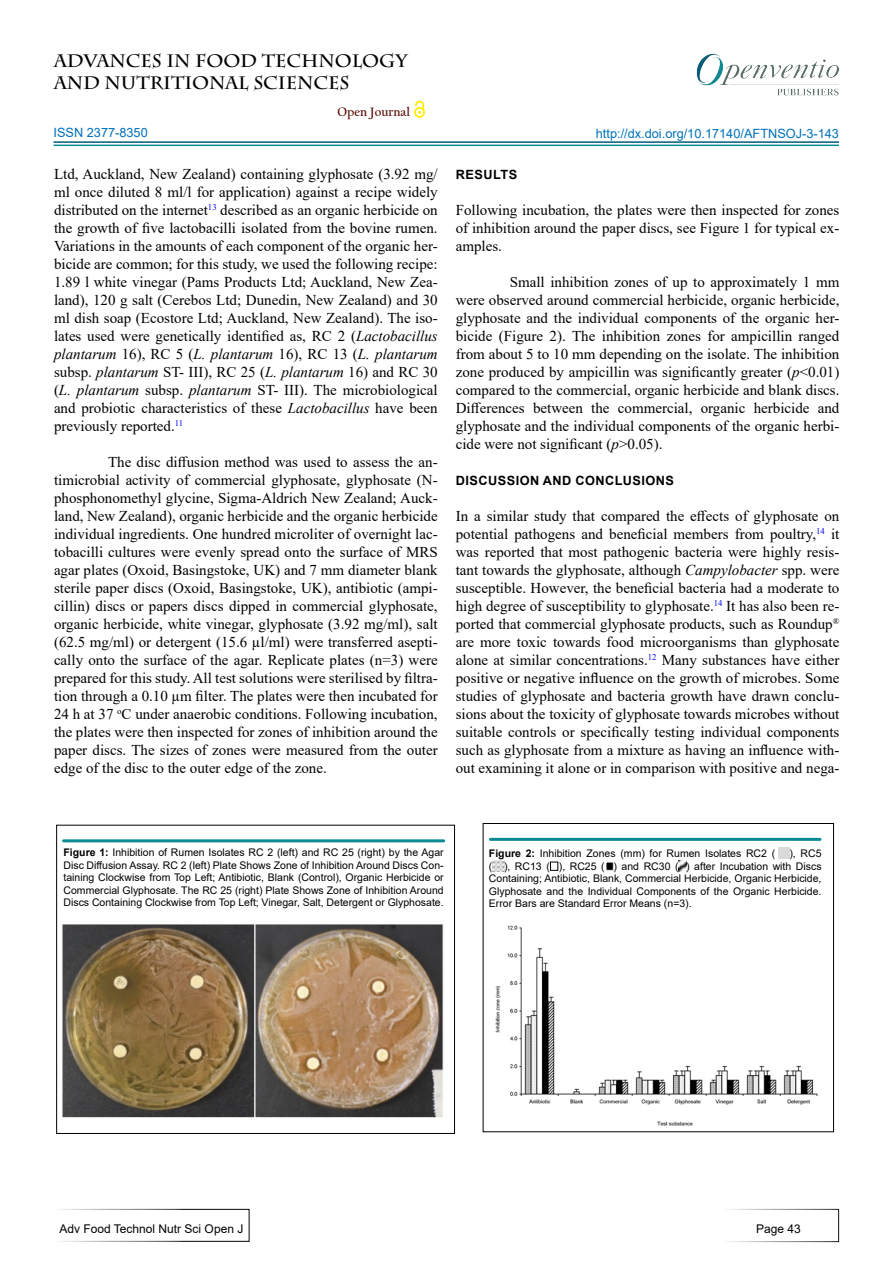
<style>
.page{position:relative;width:893px;height:1263px;background:#fff}
.page>*{position:absolute;margin:0;border:0;box-sizing:border-box;transform-origin:0 0}
.t1{font:700 18px/21.6px "Charlemagne Std";color:#000}
.t2{font:15px/18px "Times New Roman";color:#000;text-align:justify}
.t3{font:12.75px "Arial";color:#0072bc}
.t4{font:700 12.75px "Arial";letter-spacing:.035em;color:#000}
.t5{font:12.75px "Arial";color:#0071bc}
.t6{font:700 12.75px "Californian FB";color:#580b05}
.t7{font:12px "Arial";color:#000}
.t8{font:12px "Arial";color:#000101}
.t9{font:10.5px/12.6px "Arial";color:#000;text-align:justify}
.s1{font-style:italic}
.s2{font-weight:700}
</style>
<div class="page">
<hr style="left:54px;top:141px;width:785px;height:2px;background:#015d75">
<hr style="left:54px;top:145px;width:785px;height:1px;background:#0a8b93">
<svg style="left:414px;top:107px;width:11px;height:11px"></svg>
<div style="left:416px;top:109px;width:7px;height:7px;background:#fff;border-radius:50%"></div>
<svg style="left:415px;top:100px;width:9px;height:14px"></svg>
<img style="left:696px;top:53px;width:143px;height:43px">
<div style="left:723px;top:1209px;width:116px;height:33px;border:1px solid #fff"></div>
<div style="left:53px;top:1209px;width:196px;height:33px;border:1px solid #fff"></div>
<img style="left:62px;top:924px;width:382px;height:194px">
<img style="left:495px;top:925px;width:323px;height:201px">
<svg style="left:492px;top:860px;width:12px;height:11px"></svg>
<svg style="left:678px;top:860px;width:8px;height:11px"></svg>
<div style="left:778px;top:847px;width:11px;height:12px;background:#d9d9d9"></div>
<div style="left:550px;top:862px;width:8px;height:8px;border:1px solid #000"></div>
<div style="left:606px;top:862px;width:7px;height:8px;background:#000"></div>
<hr style="left:64px;top:839px;width:380px;height:3px;background:#0a8b93">
<hr style="left:490px;top:838px;width:330px;height:3px;background:#0a8b93">
<div style="left:56px;top:825px;width:399px;height:309px;border:1px solid #000"></div>
<div style="left:483px;top:823px;width:351px;height:309px;border:1px solid #000"></div>
<p class="t1" style="left:54px;top:50px;width:355px">ADVANCES IN FOOD TECHNOLOGY<br>AND NUTRITIONAL SCIENCES</p>
<p class="t5" style="left:54px;top:124px;width:96px">ISSN 2377-8350</p>
<p class="t6" style="left:338px;top:104px;width:74px">Open Journal</p>
<p class="t2" style="left:54px;top:164px;width:385px">Ltd, Auckland, New Zealand) containing glyphosate (3.92 mg/ ml once diluted 8 ml/l for application) against a recipe widely distributed on the internet<sup>13</sup> described as an organic herbicide on the growth of five lactobacilli isolated from the bovine rumen.<br>Variations in the amounts of each component of the organic her&shy;bicide are common; for this study, we used the following recipe:<br>1.89 l white vinegar (Pams Products Ltd; Auckland, New Zea&shy;land), 120 g salt (Cerebos Ltd; Dunedin, New Zealand) and 30 ml dish soap (Ecostore Ltd; Auckland, New Zealand). The iso&shy;lates used were genetically identified as, RC 2 (<span class="s1">Lactobacillus plantarum</span> 16), RC 5 (<span class="s1">L. plantarum</span> 16), RC 13 (<span class="s1">L. plantarum </span>subsp. <span class="s1">plantarum</span> ST- III), RC 25 (<span class="s1">L. plantarum</span> 16) and RC 30 (<span class="s1">L. plantarum</span> subsp. <span class="s1">plantarum</span> ST- III). The microbiological and probiotic characteristics of these <span class="s1">Lactobacillus</span> have been previously reported.<sup>11</sup></p>
<p class="t2" style="left:54px;top:452px;width:385px;text-indent:54px">The disc diffusion method was used to assess the an&shy;timicrobial activity of commercial glyphosate, glyphosate (N&shy;phosphonomethyl glycine, Sigma-Aldrich New Zealand; Auck&shy;land, New Zealand), organic herbicide and the organic herbicide individual ingredients. One hundred microliter of overnight lac&shy;tobacilli cultures were evenly spread onto the surface of MRS agar plates (Oxoid, Basingstoke, UK) and 7 mm diameter blank sterile paper discs (Oxoid, Basingstoke, UK), antibiotic (ampi&shy;cillin) discs or papers discs dipped in commercial glyphosate, organic herbicide, white vinegar, glyphosate (3.92 mg/ml), salt (62.5 mg/ml) or detergent (15.6 µl/ml) were transferred asepti&shy;cally onto the surface of the agar. Replicate plates (n=3) were prepared for this study. All test solutions were sterilised by filtra&shy;tion through a 0.10 µm filter. The plates were then incubated for 24 h at 37 <sup>o</sup>C under anaerobic conditions. Following incubation, the plates were then inspected for zones of inhibition around the paper discs. The sizes of zones were measured from the outer edge of the disc to the outer edge of the zone.</p>
<p class="t3" style="left:596px;top:124px;width:245px">http://dx.doi.org/10.17140/AFTNSOJ-3-143</p>
<p class="t4" style="left:456px;top:165px;width:63px">RESULTS</p>
<p class="t2" style="left:456px;top:200px;width:385px">Following incubation, the plates were then inspected for zones of inhibition around the paper discs, see Figure 1 for typical ex&shy;amples.</p>
<p class="t2" style="left:456px;top:272px;width:385px;text-indent:54px">Small inhibition zones of up to approximately 1 mm were observed around commercial herbicide, organic herbicide, glyphosate and the individual components of the organic her&shy;bicide (Figure 2). The inhibition zones for ampicillin ranged from about 5 to 10 mm depending on the isolate. The inhibition zone produced by ampicillin was significantly greater (<span class="s1">p</span>&lt;0.01) compared to the commercial, organic herbicide and blank discs.<br>Differences between the commercial, organic herbicide and glyphosate and the individual components of the organic herbi&shy;cide were not significant (<span class="s1">p</span>&gt;0.05).</p>
<p class="t4" style="left:456px;top:471px;width:220px">DISCUSSION AND CONCLUSIONS</p>
<p class="t2" style="left:456px;top:506px;width:385px">In a similar study that compared the effects of glyphosate on potential pathogens and beneficial members from poultry,<sup>14</sup> it was reported that most pathogenic bacteria were highly resis&shy;tant towards the glyphosate, although <span class="s1">Campylobacter</span> spp. were susceptible. However, the beneficial bacteria had a moderate to high degree of susceptibility to glyphosate.<sup>14</sup> It has also been re&shy;ported that commercial glyphosate products, such as Roundup<sup>® </sup>are more toxic towards food microorganisms than glyphosate alone at similar concentrations.<sup>12</sup> Many substances have either positive or negative influence on the growth of microbes. Some studies of glyphosate and bacteria growth have drawn conclu&shy;sions about the toxicity of glyphosate towards microbes without suitable controls or specifically testing individual components such as glyphosate from a mixture as having an influence with&shy;out examining it alone or in comparison with positive and nega-</p>
<p class="t9" style="left:64px;top:846px;width:382px"><span class="s2">Figure 1:</span> Inhibition of Rumen Isolates RC 2 (left) and RC 25 (right) by the Agar Disc Diffusion Assay. RC 2 (left) Plate Shows Zone of Inhibition Around Discs Con&shy;taining Clockwise from Top Left; Antibiotic, Blank (Control), Organic Herbicide or Commercial Glyphosate. The RC 25 (right) Plate Shows Zone of Inhibition Around Discs Containing Clockwise from Top Left; Vinegar, Salt, Detergent or Glyphosate.</p>
<p class="t9" style="left:489px;top:847px;width:288px"><span class="s2">Figure 2:</span> Inhibition Zones (mm) for Rumen Isolates RC2 (</p>
<p class="t9" style="left:489px;top:847px;width:334px;text-indent:300px">), RC5 ( ), RC13 ( ), RC25 ( ) and RC30 ( ) after Incubation with Discs Containing; Antibiotic, Blank, Commercial Herbicide, Organic Herbicide, Glyphosate and the Individual Components of the Organic Herbicide.<br>Error Bars are Standard Error Means (n=3).</p>
<p class="t7" style="left:59px;top:1220px;width:185px">Adv Food Technol Nutr Sci Open J</p>
<p class="t8" style="left:756px;top:1220px;width:46px">Page 43</p>
</div>
